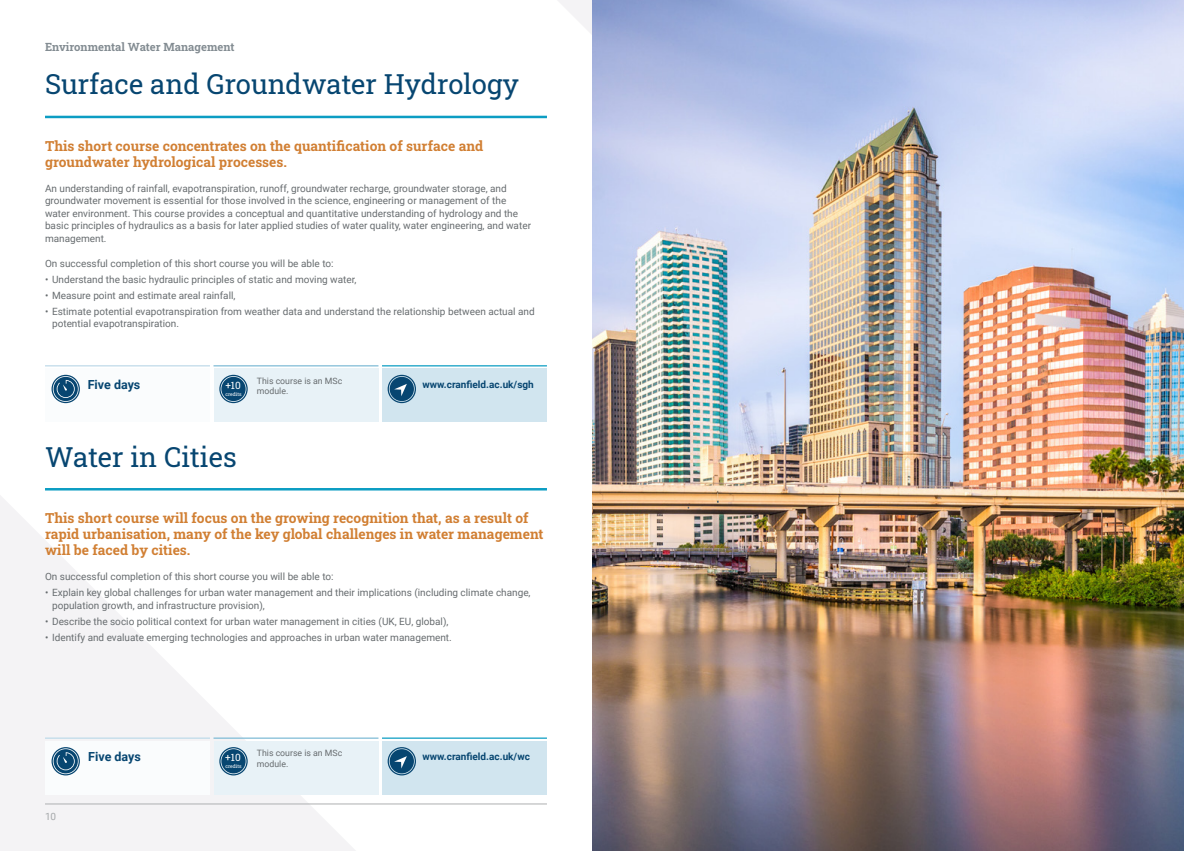
<style>
.page{position:relative;width:1184px;height:851px;background:#fff}
.page>*{position:absolute;margin:0;border:0;box-sizing:border-box;transform-origin:0 0}
.Header_-_Atmosphere{font:27.5px "Roboto Slab";color:#074671}
.First_paragraph{font:700 13.75px/16.2px "Roboto Slab";color:#d17f33}
.More_info_panel_-_ph{font:700 12.5px "Roboto";color:#074671}
.t1{font:700 11.25px "Roboto Slab";color:#838c92}
.Body_8_10pt_STEEL{font:10px/12.5px "Roboto";color:#676c6f}
.More_info_panel_-_ph-2{font:700 10px "Roboto";color:#074671}
.t2{font:10px "Roboto Slab";color:#fff}
.t3{font:10px "Roboto";color:#a5a8aa}
.More_info_panel_-_bo{font:8.75px/10.5px "Roboto";color:#676c6f}
.t4{font:5px "Roboto Slab";color:#fff}
</style>
<div class="page">
<svg style="left:0;top:0;width:592px;height:850px"></svg>
<img style="left:592px;top:0;width:591px;height:850px">
<div style="left:382px;top:369px;width:165px;height:53px;background:#d1e5ef"></div>
<div style="left:390px;top:377px;width:24px;height:24px;background:#074671;border-radius:50%"></div>
<div style="left:387px;top:375px;width:29px;height:28px;border:1px solid #074671;border-radius:50%"></div>
<svg style="left:394px;top:384px;width:13px;height:12px"></svg>
<hr style="left:382px;top:365px;width:165px;height:1px;background:#0c9dc3">
<div style="left:45px;top:369px;width:165px;height:53px;background:#fafcfd"></div>
<svg style="left:54px;top:377px;width:24px;height:24px"></svg>
<div style="left:52px;top:375px;width:28px;height:28px;border:1px solid #074671;border-radius:50%"></div>
<svg style="left:57px;top:380px;width:18px;height:18px"></svg>
<hr style="left:45px;top:365px;width:165px;height:1px;background:#bedae9">
<div style="left:213px;top:369px;width:165px;height:53px;background:#e8f2f7"></div>
<div style="left:221px;top:377px;width:25px;height:24px;background:#074671;border-radius:50%"></div>
<div style="left:219px;top:375px;width:29px;height:28px;border:1px solid #074671;border-radius:50%"></div>
<hr style="left:213px;top:365px;width:165px;height:1px;background:#7fbbd6">
<hr style="left:45px;top:116px;width:502px;height:2px;background:#0c9dc3">
<div style="left:382px;top:741px;width:165px;height:53px;background:#d1e5ef"></div>
<div style="left:390px;top:749px;width:24px;height:24px;background:#074671;border-radius:50%"></div>
<div style="left:387px;top:747px;width:29px;height:28px;border:1px solid #074671;border-radius:50%"></div>
<svg style="left:394px;top:756px;width:13px;height:12px"></svg>
<hr style="left:382px;top:737px;width:165px;height:1px;background:#0c9dc3">
<div style="left:45px;top:741px;width:165px;height:53px;background:#fafcfd"></div>
<svg style="left:54px;top:749px;width:24px;height:24px"></svg>
<div style="left:52px;top:747px;width:28px;height:28px;border:1px solid #074671;border-radius:50%"></div>
<svg style="left:57px;top:752px;width:18px;height:18px"></svg>
<hr style="left:45px;top:737px;width:165px;height:1px;background:#bedae9">
<div style="left:213px;top:741px;width:165px;height:53px;background:#e8f2f7"></div>
<div style="left:221px;top:749px;width:25px;height:24px;background:#074671;border-radius:50%"></div>
<div style="left:219px;top:747px;width:29px;height:28px;border:1px solid #074671;border-radius:50%"></div>
<hr style="left:213px;top:737px;width:165px;height:1px;background:#7fbbd6">
<hr style="left:45px;top:488px;width:502px;height:2px;background:#0c9dc3">
<hr style="left:45px;top:803px;width:502px;height:1px;background:#adafb1">
<p class="t1" style="left:45px;top:39px;width:191px">Environmental Water Management</p>
<p class="Header_-_Atmosphere" style="left:45px;top:66px;width:475px">Surface and Groundwater Hydrology</p>
<p class="First_paragraph" style="left:45px;top:137px;width:440px">This short course concentrates on the quantification of surface and groundwater hydrological processes.</p>
<p class="Body_8_10pt_STEEL" style="left:45px;top:181px;width:487px">An understanding of rainfall, evapotranspiration, runoff, groundwater recharge, groundwater storage, and groundwater movement is essential for those involved in the science, engineering or management of the water environment. This course provides a conceptual and quantitative understanding of hydrology and the basic principles of hydraulics as a basis for later applied studies of water quality, water engineering, and water management.</p>
<p class="Body_8_10pt_STEEL" style="left:45px;top:256px;width:290px">On successful completion of this short course you will be able to:</p>
<p class="Body_8_10pt_STEEL" style="left:45px;top:272px;width:313px">• Understand the basic hydraulic principles of static and moving water,</p>
<p class="Body_8_10pt_STEEL" style="left:45px;top:288px;width:192px">• Measure point and estimate areal rainfall,</p>
<p class="Body_8_10pt_STEEL" style="left:52px;top:304px;width:484px;text-indent:-7px">• Estimate potential evapotranspiration from weather data and understand the relationship between actual and potential evapotranspiration.</p>
<p class="More_info_panel_-_bo" style="left:257px;top:375px;width:87px">This course is an MSc module.</p>
<p class="More_info_panel_-_ph" style="left:88px;top:376px;width:54px">Five days</p>
<p class="More_info_panel_-_ph-2" style="left:422px;top:377px;width:113px">www.cranfield.ac.uk/sgh</p>
<p class="t2" style="left:225px;top:378px;width:17px">+10</p>
<p class="t4" style="left:225px;top:390px;width:18px">credits</p>
<p class="Header_-_Atmosphere" style="left:45px;top:438px;width:193px">Water in Cities</p>
<p class="First_paragraph" style="left:45px;top:509px;width:500px">This short course will focus on the growing recognition that, as a result of rapid urbanisation, many of the key global challenges in water management will be faced by cities.</p>
<p class="Body_8_10pt_STEEL" style="left:45px;top:570px;width:290px">On successful completion of this short course you will be able to:</p>
<p class="Body_8_10pt_STEEL" style="left:52px;top:586px;width:480px;text-indent:-7px">• Explain key global challenges for urban water management and their implications (including climate change, population growth, and infrastructure provision),</p>
<p class="Body_8_10pt_STEEL" style="left:45px;top:614px;width:405px">• Describe the socio political context for urban water management in cities (UK, EU, global),</p>
<p class="Body_8_10pt_STEEL" style="left:45px;top:630px;width:408px">• Identify and evaluate emerging technologies and approaches in urban water management.</p>
<p class="t3" style="left:45px;top:809px;width:13px">10</p>
<p class="More_info_panel_-_bo" style="left:257px;top:747px;width:87px">This course is an MSc module.</p>
<p class="More_info_panel_-_ph" style="left:88px;top:748px;width:54px">Five days</p>
<p class="t2" style="left:225px;top:750px;width:17px">+10</p>
<p class="More_info_panel_-_ph-2" style="left:422px;top:749px;width:109px">www.cranfield.ac.uk/wc</p>
<p class="t4" style="left:225px;top:763px;width:18px">credits</p>
</div>
